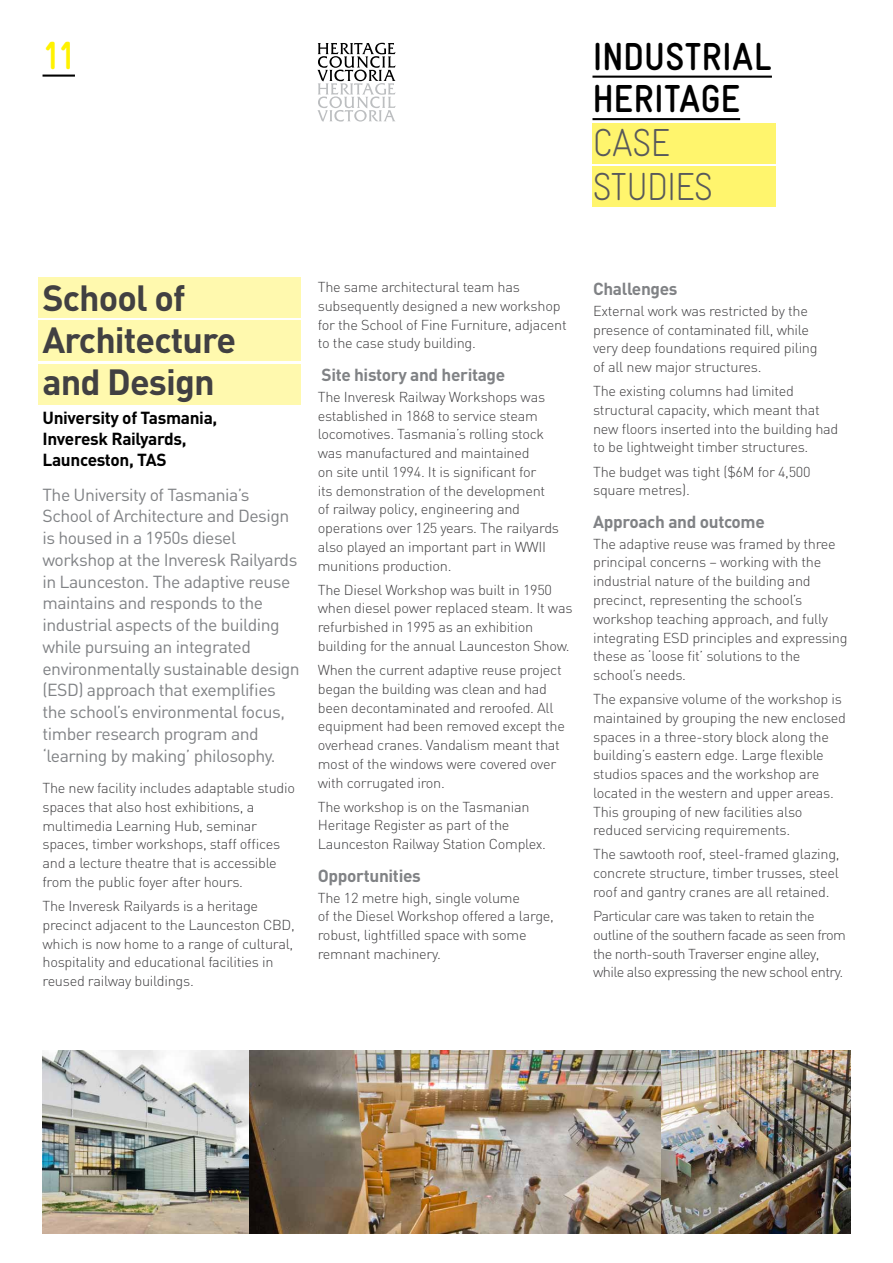
<style>
.page{position:relative;width:893px;height:1263px;background:#fff}
.page>*{position:absolute;margin:0;border:0;box-sizing:border-box;transform-origin:0 0}
.t1{font:700 39.15px/42.5px "Gravur Condensed";letter-spacing:-.005em;color:#000}
.t2{font:300 39.15px/43.5px "Gravur Condensed";letter-spacing:-.035em;color:#58595b}
.t3{font:700 39.15px "Gravur Condensed";color:#fff200}
.t4{font:700 36px/42px "DIN";letter-spacing:-.025em;color:#414042}
.t5{font:17.25px/21.8px "DIN";letter-spacing:-.03em;color:#808285}
.t6{font:700 17.25px "DIN";letter-spacing:-.02em;color:#808285}
.t7{font:700 17.25px/21px "DIN";letter-spacing:-.02em;color:#000}
.t8{font:300 14.25px/18.8px "DIN";letter-spacing:-.02em;color:#414042}
.t9{font:300 14.25px/18.8px "DIN";letter-spacing:-.04em;color:#414042}
</style>
<div class="page">
<div style="left:38px;top:277px;width:262px;height:41px;background:#fff9ae"></div>
<div style="left:38px;top:321px;width:262px;height:40px;background:#fff9ae"></div>
<div style="left:38px;top:364px;width:262px;height:40px;background:#fff9ae"></div>
<hr style="left:43px;top:75px;width:32px;height:2px;background:#000">
<img style="left:43px;top:1050px;width:807px;height:183px">
<svg style="left:317px;top:43px;width:79px;height:79px"></svg>
<hr style="left:592px;top:76px;width:180px;height:2px;background:#000">
<hr style="left:592px;top:118px;width:148px;height:2px;background:#000">
<div style="left:592px;top:123px;width:184px;height:40px;background:#fff56d"></div>
<div style="left:592px;top:167px;width:184px;height:40px;background:#fff56d"></div>
<h1 class="t3" style="left:43px;top:34px;width:34px">11</h1>
<h1 class="t1" style="left:592px;top:35px;width:181px">INDUSTRIAL<br>HERITAGE</h1>
<h1 class="t2" style="left:592px;top:121px;width:122px">CASE<br>STUDIES</h1>
<h2 class="t4" style="left:43px;top:275px;width:195px">School of<br>Architecture and Design</h2>
<p class="t7" style="left:43px;top:407px;width:176px">University of Tasmania,<br>I nveresk Railyards,<br>Launceston, Tas</p>
<p class="t5" style="left:43px;top:483px;width:259px">The University of Tasmania’s<br>School of Architecture and Design is housed in a 1950s diesel workshop at the Inveresk Railyards in Launceston. The adaptive reuse maintains and responds to the industrial aspects of the building while pursuing an integrated environmentally sustainable design (ESD) approach that exemplifies the school’s environmental focus, timber research program and ‘learning by making’ philosophy.</p>
<p class="t8" style="left:43px;top:778px;width:254px">The new facility includes adaptable studio spaces that also host exhibitions, a multimedia Learning Hub, seminar spaces, timber workshops, staff offices and a lecture theatre that is accessible from the public foyer after hours.</p>
<p class="t8" style="left:43px;top:896px;width:254px">The Inveresk Railyards is a heritage precinct adjacent to the Launceston CBD, which is now home to a range of cultural, hospitality and educational facilities in reused railway buildings.</p>
<p class="t8" style="left:318px;top:277px;width:250px">The same architectural team has subsequently designed a new workshop for the School of Fine Furniture, adjacent to the case study building.</p>
<p class="t6" style="left:321px;top:363px;width:185px">Site history and heritage</p>
<p class="t8" style="left:318px;top:387px;width:243px">The Inveresk Railway Workshops was established in 1868 to service steam locomotives. Tasmania’s rolling stock was manufactured and maintained<br>on site until 1994. It is significant for<br>its demonstration of the development of railway policy, engineering and operations over 125 years. The railyards also played an important part in WWII munitions production.</p>
<p class="t8" style="left:318px;top:580px;width:256px">The Diesel Workshop was built in 1950 when diesel power replaced steam. It was refurbished in 1995 as an exhibition building for the annual Launceston Show.</p>
<p class="t8" style="left:318px;top:660px;width:249px">When the current adaptive reuse project began the building was clean and had been decontaminated and reroofed. All equipment had been removed except the overhead cranes. Vandalism meant that most of the windows were covered over with corrugated iron.</p>
<p class="t8" style="left:318px;top:797px;width:230px">The workshop is on the Tasmanian<br>Heritage Register as part of the<br>Launceston Railway Station Complex.</p>
<p class="t6" style="left:318px;top:864px;width:104px">Opportunities</p>
<p class="t8" style="left:318px;top:888px;width:238px">The 12 metre high, single volume<br>of the Diesel Workshop offered a large, robust, lightfilled space with some remnant machinery.</p>
<p class="t6" style="left:593px;top:277px;width:86px">Challenges</p>
<p class="t8" style="left:593px;top:301px;width:226px">External work was restricted by the presence of contaminated fill, while very deep foundations required piling of all new major structures.</p>
<p class="t8" style="left:593px;top:382px;width:247px">The existing columns had limited structural capacity, which meant that new floors inserted into the building had to be lightweight timber structures.</p>
<p class="t8" style="left:593px;top:462px;width:219px">The budget was tight ($6M for 4,500 square metres).</p>
<p class="t6" style="left:593px;top:510px;width:173px">Approach and outcome</p>
<p class="t8" style="left:593px;top:534px;width:256px">The adaptive reuse was framed by three principal concerns – working with the industrial nature of the building and precinct, representing the school’s workshop teaching approach, and fully integrating ESD principles and expressing these as ‘loose fit’ solutions to the school’s needs.</p>
<p class="t8" style="left:593px;top:689px;width:254px">The expansive volume of the workshop is maintained by grouping the new enclosed spaces in a three-story block along the building’s eastern edge. Large flexible studios spaces and the workshop are located in the western and upper areas.<br>This grouping of new facilities also reduced servicing requirements.</p>
<p class="t8" style="left:593px;top:845px;width:248px;text-align:justify">The sawtooth roof, steel-framed glazing, concrete structure, timber trusses, steel roof and gantry cranes are all retained.</p>
<p class="t9" style="left:593px;top:906px;width:254px">Particular care was taken to retain the outline of the southern facade as seen from the north-south Traverser engine alley, while also expressing the new school entry.</p>
</div>
